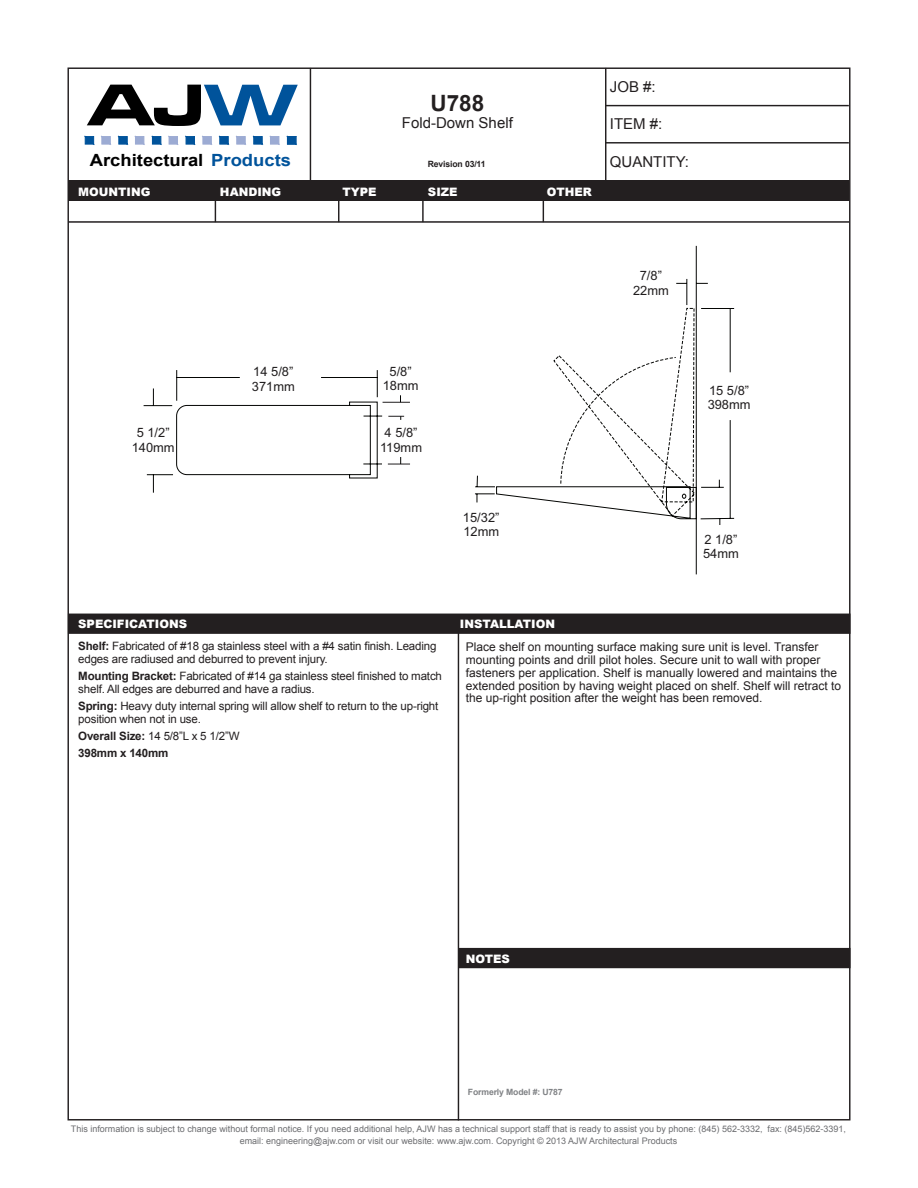
<style>
.page{position:relative;width:918px;height:1188px;background:#fff}
.page>*{position:absolute;margin:0;border:0;box-sizing:border-box;transform-origin:0 0}
.t1{font:700 expanded 61.2px "Microgramma DCE";color:#000;scale:1.09 1}
.number{font:700 22.5px "Arial";color:#231f20}
.t2{font:700 16.8px "Arial";color:#000;scale:1.09 1}
.t3{font:700 16.8px "Arial";color:#00539b;scale:1.09 1}
.name{font:15px "Arial";color:#231f20}
.t4{font:12.9px/14.4px "Arial";color:#201d1e}
.t5{font:12px/12.8px "Arial";color:#231f20}
.t6{font:11.55px/12.8px "Arial";letter-spacing:-.015em;color:#231f20}
.t7{font:900 11.55px "Arial";color:#fff}
.t8{font:700 11.55px/17.1px "Arial";letter-spacing:-.015em;color:#231f20}
.t9{font:9px/12px "Arial";color:#6c6d70;text-align:center}
.t10{font:700 8.7px "Arial";letter-spacing:-.015em;color:#808285}
.t11{font:700 8.7px "Arial";letter-spacing:-.015em;color:#231f20}
.s1{font-size:61.05px;color:#00539b}
.s2{font-weight:700}
.s3{font-weight:400}
</style>
<div class="page">
<div style="left:68px;top:180px;width:781px;height:21px;background:#231f20"></div>
<hr style="left:215px;top:184px;width:1px;height:38px;background:#231f20">
<hr style="left:338px;top:184px;width:1px;height:38px;background:#231f20">
<hr style="left:422px;top:184px;width:2px;height:38px;background:#231f20">
<hr style="left:543px;top:184px;width:1px;height:38px;background:#231f20">
<hr style="left:458px;top:628px;width:1px;height:492px;background:#231f20">
<div style="left:68px;top:614px;width:783px;height:20px;background:#231f20"></div>
<hr style="left:310px;top:68px;width:1px;height:112px;background:#231f20">
<hr style="left:605px;top:68px;width:1px;height:112px;background:#231f20">
<div style="left:458px;top:948px;width:393px;height:20px;background:#231f20"></div>
<hr style="left:605px;top:142px;width:244px;height:2px;background:#231f20">
<hr style="left:605px;top:105px;width:244px;height:1px;background:#231f20">
<hr style="left:68px;top:221px;width:781px;height:2px;background:#231f20">
<svg style="left:84px;top:136px;width:10px;height:9px"></svg>
<svg style="left:118px;top:136px;width:10px;height:9px"></svg>
<svg style="left:152px;top:136px;width:10px;height:9px"></svg>
<svg style="left:185px;top:136px;width:10px;height:9px"></svg>
<svg style="left:101px;top:136px;width:10px;height:9px"></svg>
<svg style="left:135px;top:136px;width:10px;height:9px"></svg>
<svg style="left:168px;top:136px;width:10px;height:9px"></svg>
<svg style="left:202px;top:136px;width:10px;height:9px"></svg>
<svg style="left:219px;top:136px;width:10px;height:9px"></svg>
<svg style="left:236px;top:136px;width:10px;height:9px"></svg>
<svg style="left:253px;top:136px;width:10px;height:9px"></svg>
<svg style="left:270px;top:136px;width:10px;height:9px"></svg>
<svg style="left:287px;top:136px;width:10px;height:9px"></svg>
<svg style="left:143px;top:246px;width:591px;height:329px"></svg>
<svg style="left:388px;top:457px;width:22px;height:8px"></svg>
<svg style="left:388px;top:416px;width:16px;height:4px"></svg>
<svg style="left:383px;top:395px;width:27px;height:8px"></svg>
<h1 class="t1" style="left:88px;top:63px;width:193px">AJ<span class="s1">W</span></h1>
<h3 class="t3" style="left:211px;top:149px;width:75px">Products</h3>
<h3 class="t2" style="left:90px;top:149px;width:106px">Architectural</h3>
<p class="number" style="left:431px;top:88px;width:55px">U788</p>
<p class="name" style="left:402px;top:112px;width:112px">Fold-Down Shelf</p>
<p class="t11" style="left:428px;top:159px;width:59px">Revision 03/11</p>
<p class="t7" style="left:78px;top:183px;width:74px">MOUNTING</p>
<p class="t7" style="left:220px;top:183px;width:63px">HANDING</p>
<p class="t7" style="left:342px;top:183px;width:36px">TYPE</p>
<p class="t7" style="left:428px;top:183px;width:31px">SIZE</p>
<p class="t7" style="left:547px;top:183px;width:46px">OTHER</p>
<p class="name" style="left:610px;top:77px;width:47px">JOB #:</p>
<p class="name" style="left:610px;top:114px;width:54px">ITEM #:</p>
<p class="name" style="left:610px;top:152px;width:81px">QUANTITY:</p>
<p class="t4" style="left:132px;top:426px;width:44px;text-align:center">5 1/2”<br>140mm</p>
<p class="t4" style="left:252px;top:365px;width:44px">14 5/8”<br>371mm</p>
<p class="t4" style="left:383px;top:364px;width:37px;text-align:center">5/8”<br>18mm</p>
<p class="t4" style="left:380px;top:426px;width:43px;text-align:center">4 5/8”<br>119mm</p>
<p class="t4" style="left:463px;top:510px;width:38px">15/32”<br>12mm</p>
<p class="t7" style="left:78px;top:615px;width:110px">SPECIFICATIONS</p>
<p class="t7" style="left:460px;top:615px;width:97px">INSTALLATION</p>
<p class="t4" style="left:633px;top:269px;width:37px;text-align:center">7/8”<br>22mm</p>
<p class="t4" style="left:708px;top:383px;width:44px">15 5/8”<br>398mm</p>
<p class="t4" style="left:703px;top:532px;width:37px">2 1/8”<br>54mm</p>
<p class="t6" style="left:78px;top:640px;width:360px"><span class="s2">Shelf:</span> Fabricated of #18 ga stainless steel with a #4 satin finish. Leading edges are radiused and deburred to prevent injury.</p>
<p class="t6" style="left:78px;top:670px;width:365px"><span class="s2">Mounting Bracket:</span> Fabricated of #14 ga stainless steel finished to match shelf. All edges are deburred and have a radius.</p>
<p class="t6" style="left:78px;top:700px;width:362px"><span class="s2">Spring:</span> Heavy duty internal spring will allow shelf to return to the up-right position when not in use.</p>
<p class="t8" style="left:78px;top:727px;width:163px">Overall Size: <span class="s3">14 5/8”L x 5 1/2”W<br></span>398mm x 140mm</p>
<p class="t5" style="left:466px;top:641px;width:377px">Place shelf on mounting surface making sure unit is level. Transfer mounting points and drill pilot holes. Secure unit to wall with proper fasteners per application. Shelf is manually lowered and maintains the extended position by having weight placed on shelf. Shelf will retract to the up-right position after the weight has been removed.</p>
<p class="t7" style="left:466px;top:951px;width:46px">NOTES</p>
<p class="t10" style="left:468px;top:1086px;width:96px">Formerly Model #: U787</p>
<p class="t9" style="left:71px;top:1123px;width:777px">This information is subject to change without formal notice. If you need additional help, AJW has a technical support staff that is ready to assist you by phone: (845) 562-3332, fax: (845)562-3391, email: engineering@ajw.com or visit our website: www.ajw.com. Copyright © 2013 AJW Architectural Products</p>
</div>
